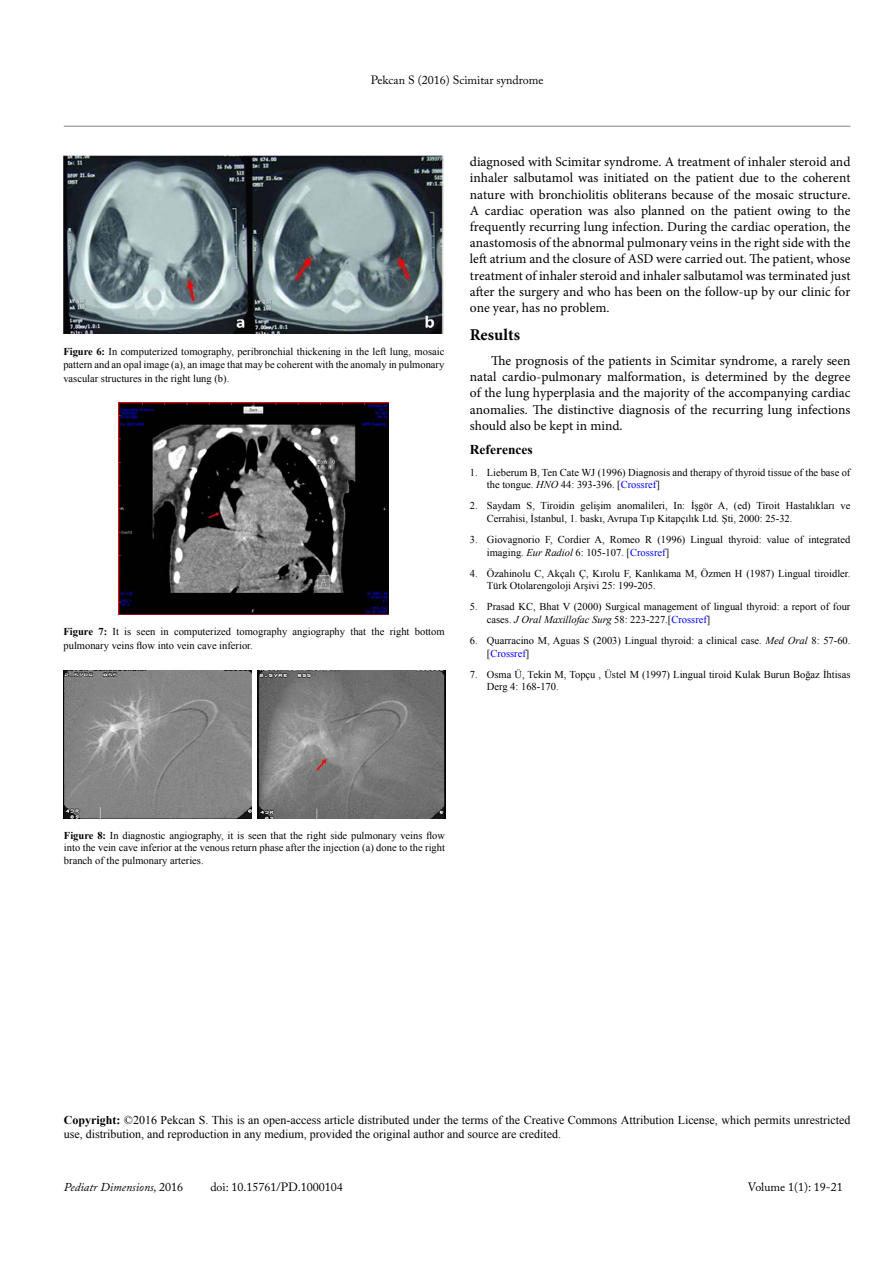
<style>
.page{position:relative;width:893px;height:1263px;background:#fff}
.page>*{position:absolute;margin:0;border:0;box-sizing:border-box;transform-origin:0 0}
.t1{font:700 16.5px "Minion Pro";color:#000}
.t2{font:13.5px/16.2px "Minion Pro";color:#000;text-align:justify}
.t3{font:700 13.5px "Times New Roman";color:#000}
.t4{font:12px/14.4px "Times New Roman";color:#000}
.t5{font:12px "Adobe Caslon Pro";color:#000}
.t6{font:italic 12px "Adobe Caslon Pro";color:#000}
.t7{font:10.5px/12.6px "Times New Roman";color:#000}
.s1{font-weight:700}
.s2{font-style:italic}
.s3{color:#00f}
.s4{font-style:normal}
</style>
<div class="page">
<hr style="left:64px;top:126px;width:786px;height:1px;background:#808285">
<img style="left:63px;top:156px;width:381px;height:178px">
<img style="left:64px;top:670px;width:187px;height:149px">
<img style="left:258px;top:670px;width:187px;height:149px">
<img style="left:119px;top:402px;width:269px;height:213px">
<p class="t5" style="left:371px;top:73px;width:174px">Pekcan S (2016) Scimitar syndrome</p>
<p class="t7" style="left:63px;top:344px;width:382px;line-height:13.5px;text-align:justify"><span class="s1">Figure 6:</span> In computerized tomography, peribronchial thickening in the left lung, mosaic pattern and an opal image (a), an image that may be coherent with the anomaly in pulmonary vascular structures in the right lung (b).</p>
<p class="t7" style="left:64px;top:625px;width:382px;line-height:13.5px"><span class="s1">Figure 7:</span> It is seen in computerized tomography angiography that the right bottom pulmonary veins flow into vein cave inferior.</p>
<p class="t2" style="left:470px;top:154px;width:382px">diagnosed with Scimitar syndrome. A treatment of inhaler steroid and inhaler salbutamol was initiated on the patient due to the coherent nature with bronchiolitis obliterans because of the mosaic structure.<br>A cardiac operation was also planned on the patient owing to the frequently recurring lung infection. During the cardiac operation, the anastomosis of the abnormal pulmonary veins in the right side with the left atrium and the closure of ASD were carried out. The patient, whose treatment of inhaler steroid and inhaler salbutamol was terminated just after the surgery and who has been on the follow-up by our clinic for one year, has no problem.</p>
<h1 class="t1" style="left:470px;top:323px;width:52px">Results</h1>
<p class="t2" style="left:470px;top:353px;width:382px;text-indent:21px">The prognosis of the patients in Scimitar syndrome, a rarely seen natal cardio-pulmonary malformation, is determined by the degree of the lung hyperplasia and the majority of the accompanying cardiac anomalies. The distinctive diagnosis of the recurring lung infections should also be kept in mind.</p>
<p class="t3" style="left:470px;top:441px;width:64px">References</p>
<p class="t7" style="left:487px;top:466px;width:365px;text-indent:-17px">1. Lieberum B, Ten Cate WJ (1996) Diagnosis and therapy of thyroid tissue of the base of the tongue. <span class="s2">HNO</span> 44: 393-396. [<span class="s3">Crossref</span>]</p>
<p class="t7" style="left:487px;top:499px;width:365px;text-indent:-17px">2. Saydam S, Tiroidin gelişim anomalileri, In: İşgör A, (ed) Tiroit Hastalıkları ve<br>Cerrahisi, İstanbul, 1. baskı, Avrupa Tıp Kitapçılık Ltd. Şti, 2000: 25-32.</p>
<p class="t7" style="left:487px;top:533px;width:365px;text-indent:-17px">3. Giovagnorio F, Cordier A, Romeo R (1996) Lingual thyroid: value of integrated imaging. <span class="s2">Eur Radiol</span> 6: 105-107. [<span class="s3">Crossref</span>]</p>
<p class="t7" style="left:487px;top:567px;width:365px;text-indent:-17px">4. Özahinolu C, Akçalı Ç, Kırolu F, Kanlıkama M, Özmen H (1987) Lingual tiroidler.<br>Türk Otolarengoloji Arşivi 25: 199-205.</p>
<p class="t7" style="left:487px;top:600px;width:365px;text-indent:-17px">5. Prasad KC, Bhat V (2000) Surgical management of lingual thyroid: a report of four cases. <span class="s2">J Oral Maxillofac Surg</span> 58: 223-227.[<span class="s3">Crossref</span>]</p>
<p class="t7" style="left:487px;top:634px;width:365px;text-indent:-17px">6. Quarracino M, Aguas S (2003) Lingual thyroid: a clinical case. <span class="s2">Med Oral</span> 8: 57-60. [<span class="s3">Crossref</span>]</p>
<p class="t7" style="left:487px;top:668px;width:365px;text-indent:-17px">7. Osma Ü, Tekin M, Topçu , Üstel M (1997) Lingual tiroid Kulak Burun Boğaz İhtisas<br>Derg 4: 168-170.</p>
<p class="t7" style="left:64px;top:829px;width:382px;text-align:justify"><span class="s1">Figure 8:</span> In diagnostic angiography, it is seen that the right side pulmonary veins flow into the vein cave inferior at the venous return phase after the injection (a) done to the right branch of the pulmonary arteries.</p>
<p class="t4" style="left:64px;top:1112px;width:788px"><span class="s1">Copyright:</span> ©2016 Pekcan S. This is an open-access article distributed under the terms of the Creative Commons Attribution License, which permits unrestricted use, distribution, and reproduction in any medium, provided the original author and source are credited.</p>
<p class="t6" style="left:64px;top:1180px;width:121px">Pediatr Dimensions, <span class="s4">2016</span></p>
<p class="t5" style="left:210px;top:1180px;width:134px">doi: 10.15761/PD.1000104</p>
<p class="t5" style="left:748px;top:1180px;width:96px">Volume 1(1): 19-21</p>
</div>
